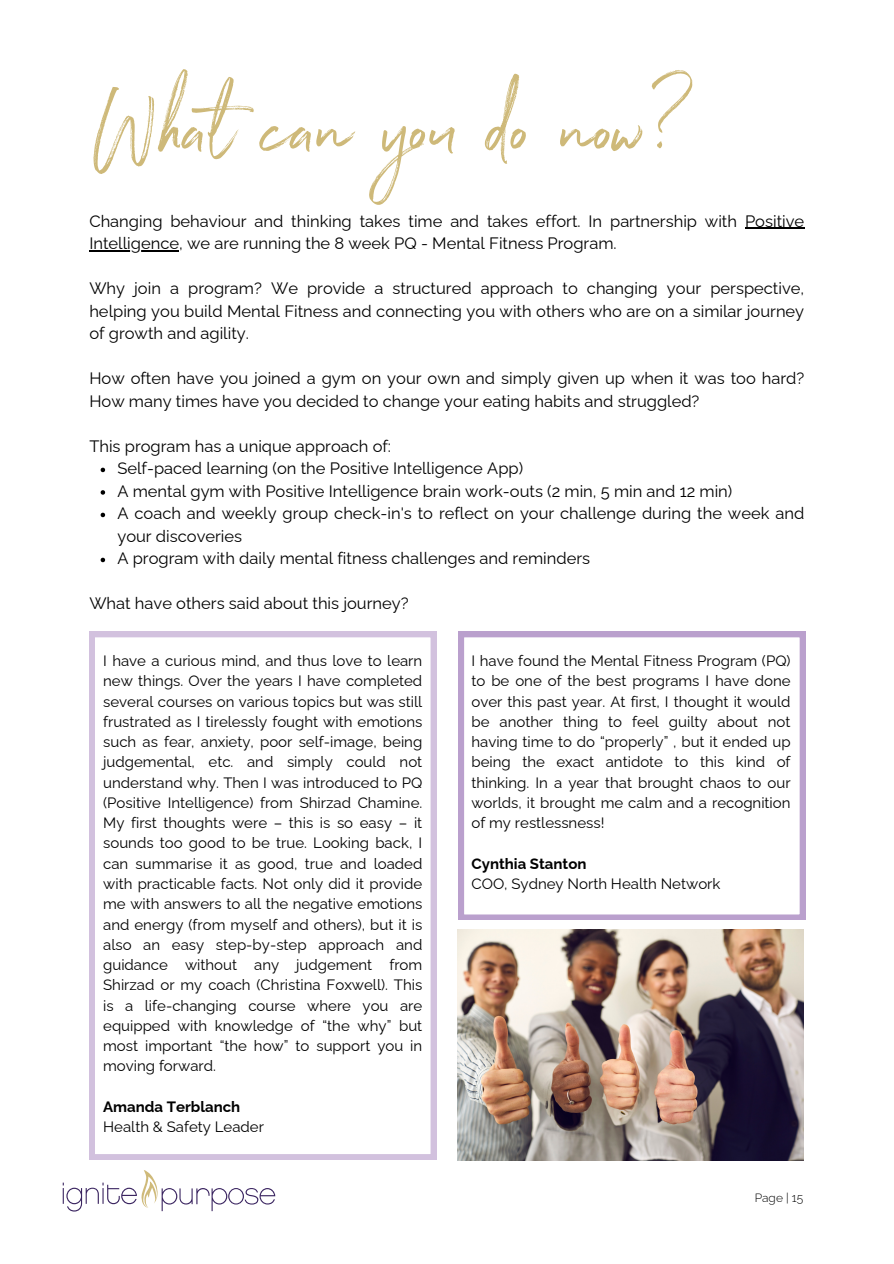
<style>
.page{position:relative;width:894px;height:1264px;background:#fff}
.page>*{position:absolute;margin:0;border:0;box-sizing:border-box;transform-origin:0 0}
.t1{font:96px "Northwell Alt";color:#ceb979}
.t2{font:16.5px/22.5px "Raleway";color:#000}
.t3{font:15px/20.2px "Raleway";color:#000;text-align:justify}
.t4{font:700 15px "Raleway";color:#000}
.t5{font:300 12px "Raleway";color:#000}
</style>
<div class="page">
<svg style="left:63px;top:1170px;width:212px;height:41px"></svg>
<hr style="left:744px;top:228px;width:60px;height:1px;background:#000">
<hr style="left:89px;top:250px;width:90px;height:1px;background:#000">
<svg style="left:101px;top:467px;width:4px;height:5px"></svg>
<svg style="left:101px;top:490px;width:4px;height:4px"></svg>
<svg style="left:101px;top:512px;width:4px;height:5px"></svg>
<svg style="left:101px;top:557px;width:4px;height:5px"></svg>
<svg style="left:89px;top:631px;width:347px;height:528px"></svg>
<svg style="left:458px;top:631px;width:347px;height:288px"></svg>
<img style="left:457px;top:929px;width:345px;height:231px">
<h1 class="t1" style="left:89px;top:59px;width:606px">What can you do now?</h1>
<p class="t2" style="left:89px;top:210px;width:716px">Changing behaviour and thinking takes time and takes effort. In partnership with Positive<br>Intelligence, we are running the 8 week PQ - Mental Fitness Program.</p>
<p class="t2" style="left:89px;top:277px;width:716px;text-align:justify">Why join a program? We provide a structured approach to changing your perspective, helping you build Mental Fitness and connecting you with others who are on a similar journey of growth and agility.</p>
<p class="t2" style="left:89px;top:367px;width:716px">How often have you joined a gym on your own and simply given up when it was too hard?<br>How many times have you decided to change your eating habits and struggled?</p>
<p class="t2" style="left:117px;top:435px;width:688px;text-indent:-28px">This program has a unique approach of:<br>Self-paced learning (on the Positive Intelligence App)<br>A mental gym with Positive Intelligence brain work-outs (2 min, 5 min and 12 min)<br>A coach and weekly group check-in's to reflect on your challenge during the week and your discoveries<br>A program with daily mental fitness challenges and reminders</p>
<p class="t2" style="left:89px;top:592px;width:321px">What have others said about this journey?</p>
<p class="t3" style="left:103px;top:650px;width:320px">I have a curious mind, and thus love to learn new things. Over the years I have completed several courses on various topics but was still frustrated as I tirelessly fought with emotions such as fear, anxiety, poor self-image, being judgemental, etc. and simply could not understand why. Then I was introduced to PQ (Positive Intelligence) from Shirzad Chamine.<br>My first thoughts were – this is so easy – it sounds too good to be true. Looking back, I can summarise it as good, true and loaded with practicable facts. Not only did it provide me with answers to all the negative emotions and energy (from myself and others), but it is also an easy step-by-step approach and guidance without any judgement from Shirzad or my coach (Christina Foxwell). This is a life-changing course where you are equipped with knowledge of “the why” but most important “the how” to support you in moving forward.</p>
<p class="t4" style="left:103px;top:1097px;width:139px">Amanda Terblanch</p>
<p class="t3" style="left:103px;top:1116px;width:162px">Health &amp; Safety Leader</p>
<p class="t3" style="left:471px;top:650px;width:320px">I have found the Mental Fitness Program (PQ) to be one of the best programs I have done over this past year. At first, I thought it would be another thing to feel guilty about not having time to do “properly” , but it ended up being the exact antidote to this kind of thinking. In a year that brought chaos to our worlds, it brought me calm and a recognition of my restlessness!</p>
<p class="t4" style="left:471px;top:854px;width:116px">Cynthia Stanton</p>
<p class="t3" style="left:471px;top:873px;width:250px">COO, Sydney North Health Network</p>
<p class="t5" style="left:754px;top:1190px;width:50px">Page | 15</p>
</div>
